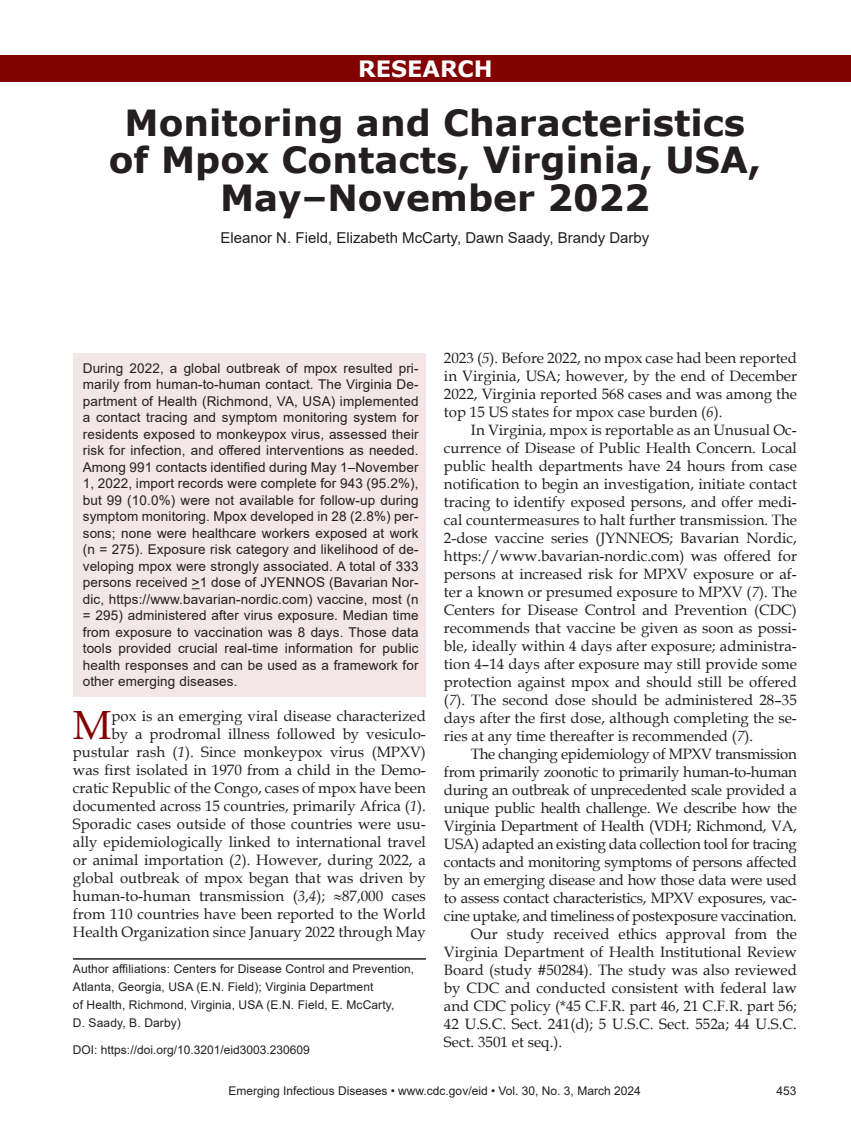
<style>
.page{position:relative;width:851px;height:1134px;background:#fff}
.page>*{position:absolute;margin:0;border:0;box-sizing:border-box;transform-origin:0 0}
.t1{font:40.8px "Book Antiqua";color:#820301}
.t2{font:700 36px/37.5px "Verdana";color:#231f20;text-align:center}
.t3{font:700 22.5px "Verdana";color:#fff}
.t4{font:15px/18px "Book Antiqua";color:#231f20;text-align:justify}
.t5{font:15px "Book Antiqua";letter-spacing:-.02em;color:#231f20}
.t6{font:15px "Arial";color:#231f20}
.t7{font:13.5px/16.5px "Arial";letter-spacing:.01em;color:#231f20;text-align:justify}
.t8{font:12px/18px "Arial";letter-spacing:.01em;color:#231f20}
.s1{font-style:italic}
</style>
<div class="page">
<hr style="left:73px;top:958px;width:353px;height:2px;background:#231f20">
<div style="left:0;top:56px;width:850px;height:26px;background:#820301"></div>
<div style="left:73px;top:353px;width:353px;height:344px;background:#f2e6e6"></div>
<h3 class="t3" style="left:358px;top:53px;width:136px">RESEARCH</h3>
<h2 class="t2" style="left:109px;top:103px;width:653px">Monitoring and Characteristics of Mpox Contacts, Virginia, USA,<br>May–November 2022</h2>
<p class="t6" style="left:220px;top:228px;width:430px">Eleanor N. Field, Elizabeth McCarty, Dawn Saady, Brandy Darby</p>
<p class="t7" style="left:83px;top:360px;width:337px">During 2022, a global outbreak of mpox resulted pri&shy;marily from human-to-human contact. The Virginia De&shy;partment of Health (Richmond, VA, USA) implemented a contact tracing and symptom monitoring system for residents exposed to monkeypox virus, assessed their risk for infection, and offered interventions as needed.<br>Among 991 contacts identified during May 1–November 1, 2022, import records were complete for 943 (95.2%), but 99 (10.0%) were not available for follow-up during symptom monitoring. Mpox developed in 28 (2.8%) per&shy;sons; none were healthcare workers exposed at work (n = 275). Exposure risk category and likelihood of de&shy;veloping mpox were strongly associated. A total of 333 persons received &gt;1 dose of JYENNOS (Bavarian Nor&shy;dic, https://www.bavarian-nordic.com) vaccine, most (n = 295) administered after virus exposure. Median time from exposure to vaccination was 8 days. Those data tools provided crucial real-time information for public health responses and can be used as a framework for other emerging diseases.</p>
<p class="t4" style="left:73px;top:707px;width:354px;text-align:right">pox is an emerging viral disease characterized<br>by a prodromal illness followed by vesiculo&shy;pustular rash (<span class="s1">1</span>). Since monkeypox virus (MPXV) was first isolated in 1970 from a child in the Demo&shy;cratic Republic of the Congo, cases of mpox have been documented across 15 countries, primarily Africa (<span class="s1">1</span>).<br>Sporadic cases outside of those countries were usu&shy;ally epidemiologically linked to international travel or animal importation (<span class="s1">2</span>). However, during 2022, a global outbreak of mpox began that was driven by human-to-human transmission (<span class="s1">3</span>,<span class="s1">4</span>); ≈87,000 cases from 110 countries have been reported to the World Health Organization since January 2022 through May</p>
<h1 class="t1" style="left:73px;top:697px;width:40px">M</h1>
<p class="t8" style="left:73px;top:960px;width:343px">Author affiliations: Centers for Disease Control and Prevention, Atlanta, Georgia, USA (E.N. Field); Virginia Department<br>of Health, Richmond, Virginia, USA (E.N. Field, E. McCarty,<br>D. Saady, B. Darby)</p>
<p class="t8" style="left:73px;top:1041px;width:238px">DOI: https://doi.org/10.3201/eid3003.230609</p>
<p class="t4" style="left:444px;top:348px;width:354px">2023 (<span class="s1">5</span>). Before 2022, no mpox case had been reported in Virginia, USA; however, by the end of December 2022, Virginia reported 568 cases and was among the top 15 US states for mpox case burden (<span class="s1">6</span>).</p>
<p class="t4" style="left:444px;top:420px;width:354px;text-indent:27px">In Virginia, mpox is reportable as an Unusual Oc&shy;currence of Disease of Public Health Concern. Local public health departments have 24 hours from case notification to begin an investigation, initiate contact tracing to identify exposed persons, and offer medi&shy;cal countermeasures to halt further transmission. The 2-dose vaccine series (JYNNEOS; Bavarian Nordic, https://www.bavarian-nordic.com) was offered for persons at increased risk for MPXV exposure or af&shy;ter a known or presumed exposure to MPXV (<span class="s1">7</span>). The Centers for Disease Control and Prevention (CDC) recommends that vaccine be given as soon as possi&shy;ble, ideally within 4 days after exposure; administra&shy;tion 4–14 days after exposure may still provide some protection against mpox and should still be offered (<span class="s1">7</span>). The second dose should be administered 28–35 days after the first dose, although completing the se&shy;ries at any time thereafter is recommended (<span class="s1">7</span>).</p>
<p class="t5" style="left:471px;top:743px;width:327px">The changing epidemiology of MPXV transmission</p>
<p class="t5" style="left:444px;top:761px;width:354px">from primarily zoonotic to primarily human-to-human</p>
<p class="t5" style="left:444px;top:779px;width:354px">during an outbreak of unprecedented scale provided a</p>
<p class="t5" style="left:444px;top:797px;width:354px">unique public health challenge. We describe how the</p>
<p class="t5" style="left:444px;top:815px;width:354px">Virginia Department of Health (VDH; Richmond, VA,</p>
<p class="t5" style="left:444px;top:833px;width:354px">USA) adapted an existing data collection tool for tracing</p>
<p class="t5" style="left:444px;top:851px;width:354px">contacts and monitoring symptoms of persons affected</p>
<p class="t5" style="left:444px;top:869px;width:354px">by an emerging disease and how those data were used</p>
<p class="t5" style="left:444px;top:887px;width:354px">to assess contact characteristics, MPXV exposures, vac-</p>
<p class="t5" style="left:444px;top:905px;width:354px">cine uptake, and timeliness of postexposure vaccination.</p>
<p class="t4" style="left:471px;top:924px;width:327px">Our study received ethics approval from the</p>
<p class="t4" style="left:444px;top:942px;width:354px">Virginia Department of Health Institutional Review</p>
<p class="t4" style="left:444px;top:960px;width:354px">Board (study #50284). The study was also reviewed</p>
<p class="t4" style="left:444px;top:978px;width:354px">by CDC and conducted consistent with federal law</p>
<p class="t4" style="left:444px;top:996px;width:354px">and CDC policy (*45 C.F.R. part 46, 21 C.F.R. part 56;</p>
<p class="t4" style="left:444px;top:1014px;width:354px">42 U.S.C. Sect. 241(d); 5 U.S.C. Sect. 552a; 44 U.S.C.</p>
<p class="t4" style="left:444px;top:1032px;width:120px">Sect. 3501 et seq.).</p>
<p class="t8" style="left:228px;top:1082px;width:413px">Emerging Infectious Diseases • www.cdc.gov/eid • Vol. 30, No. 3, March 2024</p>
<p class="t8" style="left:776px;top:1082px;width:22px">453</p>
</div>
